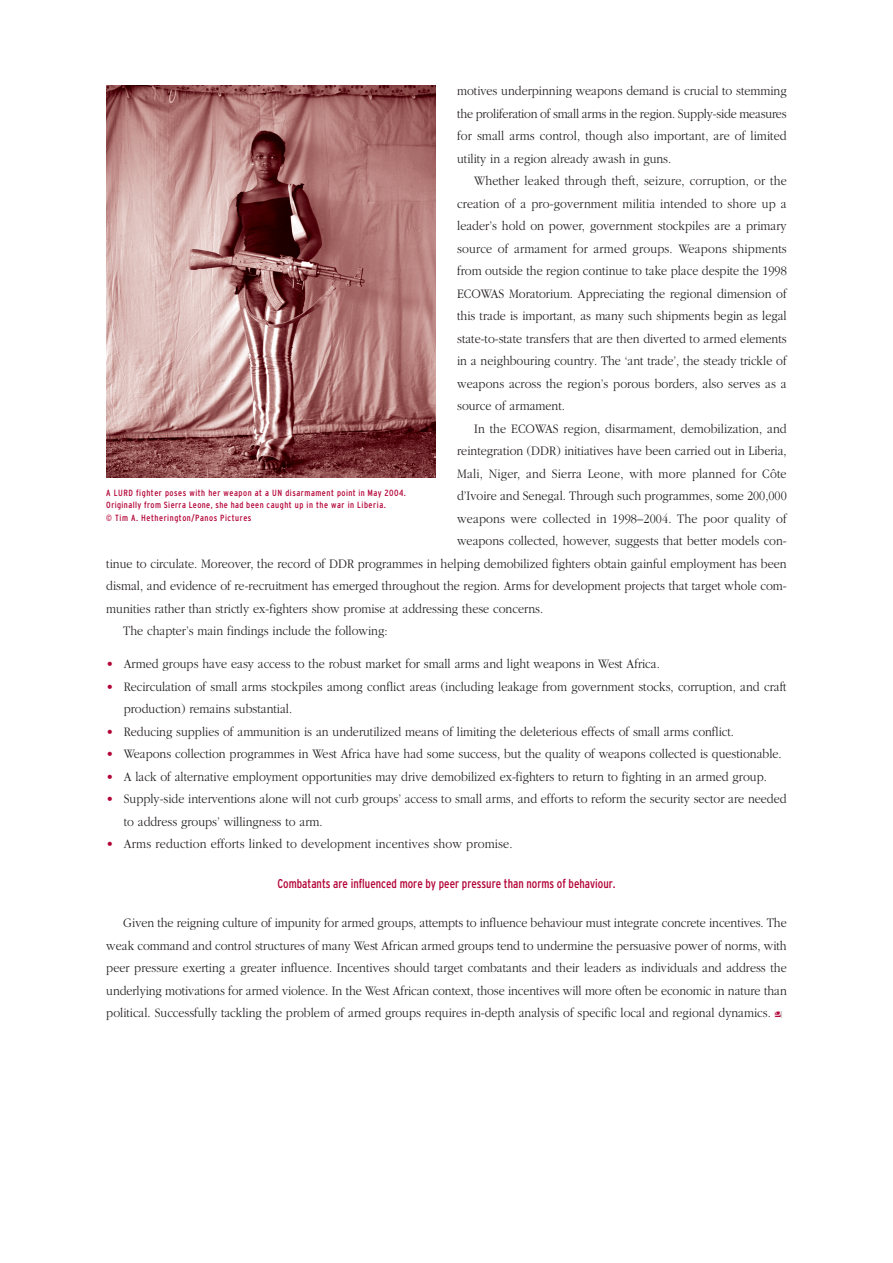
<style>
.page{position:relative;width:893px;height:1263px;background:#fff}
.page>*{position:absolute;margin:0;border:0;box-sizing:border-box;transform-origin:0 0}
.t1{font:300 13.5px/22.5px "Garamond";color:#231f20;text-align:justify;scale:.9 1}
.t2{font:condensed 12.75px "Interstate";color:#b30437;scale:.95 1}
.t3{font:condensed 9px/12.8px "Interstate";letter-spacing:.06em;color:#b30437}
.s1{color:#b30437}
</style>
<div class="page">
<svg style="left:775px;top:1011px;width:6px;height:6px"></svg>
<img style="left:106px;top:85px;width:330px;height:393px">
<p class="t1" style="left:457px;top:81px;width:368px">motives underpinning weapons demand is crucial to stemming the proliferation of small arms in the region. Supply-side measures for small arms control, though also important, are of limited utility in a region already awash in guns.</p>
<p class="t1" style="left:457px;top:171px;width:368px;text-indent:17px">Whether leaked through theft, seizure, corruption, or the creation of a pro-government militia intended to shore up a leader’s hold on power, government stockpiles are a primary source of armament for armed groups. Weapons shipments from outside the region continue to take place despite the 1998<br>ECOWAS Moratorium. Appreciating the regional dimension of this trade is important, as many such shipments begin as legal state-to-state transfers that are then diverted to armed elements in a neighbouring country. The ‘ant trade’, the steady trickle of weapons across the region’s porous borders, also serves as a source of armament.</p>
<p class="t1" style="left:474px;top:418px;width:349px">In the ECOWAS region, disarmament, demobilization, and</p>
<p class="t1" style="left:457px;top:441px;width:368px">reintegration (DDR) initiatives have been carried out in Liberia,</p>
<p class="t1" style="left:457px;top:463px;width:368px">Mali, Niger, and Sierra Leone, with more planned for Côte</p>
<p class="t1" style="left:457px;top:486px;width:368px">d’Ivoire and Senegal. Through such programmes, some 200,000</p>
<p class="t1" style="left:457px;top:508px;width:368px">weapons were collected in 1998–2004. The poor quality of</p>
<p class="t1" style="left:457px;top:531px;width:368px">weapons collected, however, suggests that better models con-</p>
<p class="t1" style="left:106px;top:553px;width:757px">tinue to circulate. More over, the record of DDR programmes in helping demobilized fighters obtain gainful employment has been</p>
<p class="t1" style="left:106px;top:576px;width:757px">dismal, and evidence of re-recruitment has emerged throughout the region. Arms for development projects that target whole com-</p>
<p class="t1" style="left:106px;top:598px;width:487px">munities rather than strictly ex-fighters show promise at addressing these concerns.</p>
<p class="t1" style="left:123px;top:621px;width:295px">The chapter’s main findings include the following:</p>
<p class="t1" style="left:106px;top:654px;width:616px"><span class="s1">•</span> Armed groups have easy access to the robust market for small arms and light weapons in West Africa.</p>
<p class="t1" style="left:124px;top:676px;width:738px;text-indent:-17px"><span class="s1">•</span> Recirculation of small arms stockpiles among conflict areas (including leakage from government stocks, corruption, and craft production) remains substantial.</p>
<p class="t1" style="left:106px;top:721px;width:699px"><span class="s1">•</span> Reducing supplies of ammunition is an underutilized means of limiting the deleterious effects of small arms conflict.</p>
<p class="t1" style="left:106px;top:744px;width:752px"><span class="s1">•</span> Weapons collection programmes in West Africa have had some success, but the quality of weapons collected is questionable.</p>
<p class="t1" style="left:106px;top:766px;width:735px"><span class="s1">•</span> A lack of alternative employment opportunities may drive demobilized ex-fighters to return to fighting in an armed group.</p>
<p class="t1" style="left:124px;top:789px;width:738px;text-indent:-17px"><span class="s1">•</span> Supply-side interventions alone will not curb groups’ access to small arms, and efforts to reform the security sector are needed to address groups’ willingness to arm.</p>
<p class="t1" style="left:106px;top:834px;width:453px"><span class="s1">•</span> Arms reduction efforts linked to development incentives show promise.</p>
<p class="t2" style="left:277px;top:878px;width:358px">Combatants are influenced more by peer pressure than norms of behaviour.</p>
<p class="t1" style="left:106px;top:913px;width:757px;text-indent:17px">Given the reigning culture of impunity for armed groups, attempts to influence behaviour must integrate concrete incentives. The weak command and control structures of many West African armed groups tend to undermine the persuasive power of norms, with peer pressure exerting a greater influence. Incentives should target combatants and their leaders as individuals and address the underlying motivations for armed violence. In the West African context, those incentives will more often be economic in nature than political. Successfully tackling the problem of armed groups requires in-depth analysis of specific local and regional dynamics.</p>
<p class="t3" style="left:106px;top:487px;width:301px">A LURD fighter poses with her weapon at a UN disarmament point in May 2004.<br>Originally from Sierra Leone, she had been caught up in the war in Liberia.<br>© Tim A. Hetherington/Panos Pictures</p>
</div>
